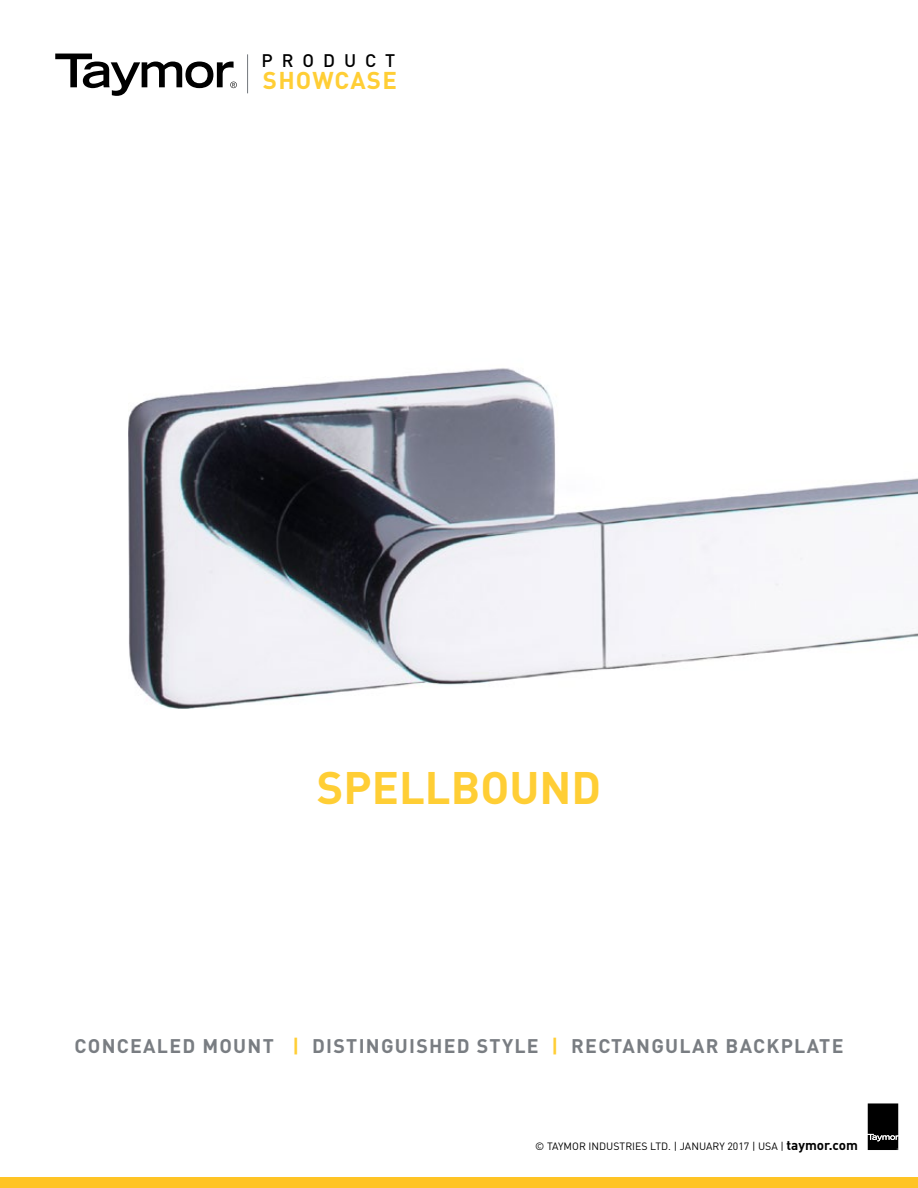
<style>
.page{position:relative;width:918px;height:1188px;background:#fff}
.page>*{position:absolute;margin:0;border:0;box-sizing:border-box;transform-origin:0 0}
.t1{font:700 45px "DIN";color:#ffce35}
.t2{font:700 24px "DIN";letter-spacing:.05em;color:#ffce35}
.t3{font:700 19.5px "DIN";letter-spacing:.065em;color:#797d82}
.t4{font:500 18px "DIN";letter-spacing:.5em;color:#000}
.t5{font:10.5px "DIN";color:#000}
.s1{color:#ffce35}
.s2{font-weight:700;font-size:13.5px}
</style>
<div class="page">
<svg style="left:55px;top:54px;width:182px;height:42px"></svg>
<hr style="left:247px;top:54px;width:1px;height:39px;background:#797d82">
<svg style="left:867px;top:1103px;width:31px;height:47px"></svg>
<div style="left:0;top:1178px;width:918px;height:10px;background:#ffc425"></div>
<img style="left:129px;top:368px;width:789px;height:340px">
<p class="t4" style="left:261px;top:49px;width:135px">PRODUCT</p>
<p class="t2" style="left:263px;top:65px;width:135px">SHOWCASE</p>
<h1 class="t1" style="left:317px;top:759px;width:286px">SPELLBOUND</h1>
<p class="t3" style="left:74px;top:1033px;width:771px">CONCEALED MOUNT <span class="s1">|</span> DISTINGUISHED STYLE <span class="s1">|</span> RECTANGULAR BACKPLATE</p>
<p class="t5" style="left:535px;top:1140px;width:324px">© TAYMOR INDUSTRIES LTD. | JANUARY 2017 | USA | <span class="s2">taymor.com</span></p>
</div>
